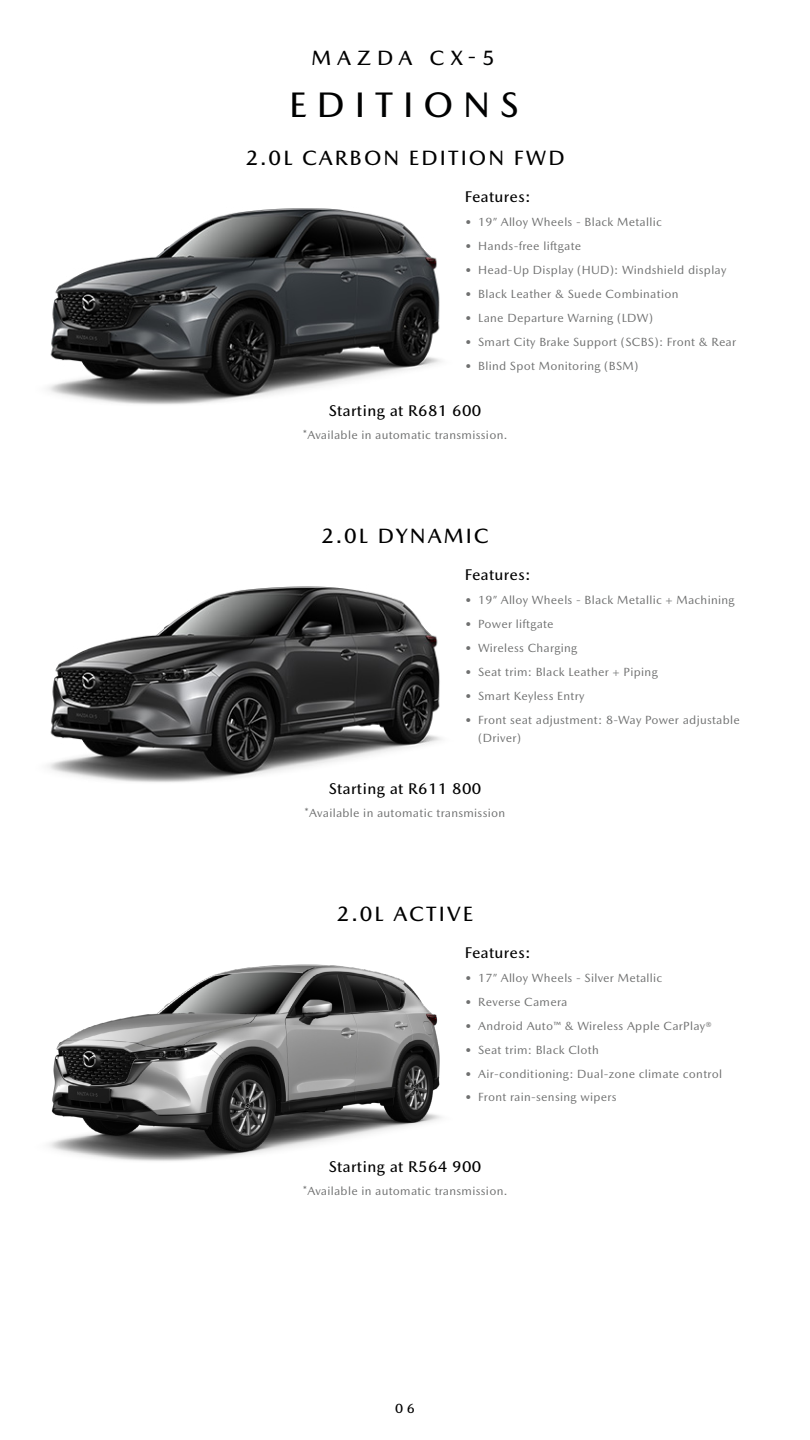
<style>
.page{position:relative;width:810px;height:1440px;background:#fff}
.page>*{position:absolute;margin:0;border:0;box-sizing:border-box;transform-origin:0 0}
.t1{font:500 36px "Mazda Type";letter-spacing:.275em;color:#000101}
.t2{font:500 21px "Mazda Type";letter-spacing:.1em;color:#000}
.t3{font:500 21px "Mazda Type";letter-spacing:.275em;color:#000101}
.t4{font:500 15.75px "Mazda Type";letter-spacing:.025em;color:#000}
.t5{font:500 13.5px "Mazda Type";color:#000}
.t6{font:12px/18px "Mazda Type";letter-spacing:.025em;color:#6f7070}
</style>
<div class="page">
<img style="left:47px;top:586px;width:395px;height:197px">
<img style="left:48px;top:208px;width:393px;height:197px">
<img style="left:49px;top:964px;width:393px;height:197px">
<h2 class="t3" style="left:312px;top:46px;width:185px">MAZDA CX-5</h2>
<h1 class="t1" style="left:289px;top:83px;width:231px">EDITIONS</h1>
<h2 class="t2" style="left:245px;top:145px;width:321px">2.0L CARBON EDITION FWD</h2>
<h3 class="t4" style="left:465px;top:188px;width:67px">Features:</h3>
<p class="t6" style="left:465px;top:213px;width:199px">• 19” Alloy Wheels - Black Metallic</p>
<p class="t6" style="left:465px;top:237px;width:118px">• Hands-free liftgate</p>
<p class="t6" style="left:465px;top:261px;width:263px">• Head-Up Display (HUD): Windshield display</p>
<p class="t6" style="left:465px;top:285px;width:215px">• Black Leather &amp; Suede Combination</p>
<p class="t6" style="left:465px;top:309px;width:190px">• Lane Departure Warning (LDW)</p>
<p class="t6" style="left:465px;top:333px;width:273px">• Smart City Brake Support (SCBS): Front &amp; Rear</p>
<p class="t6" style="left:465px;top:357px;width:175px">• Blind Spot Monitoring (BSM)</p>
<h3 class="t4" style="left:329px;top:401px;width:154px">Starting at R681 600</h3>
<p class="t6" style="left:303px;top:425px;width:206px">*Available in automatic transmission.</p>
<h2 class="t2" style="left:321px;top:523px;width:169px">2.0L DYNAMIC</h2>
<h3 class="t4" style="left:465px;top:566px;width:67px">Features:</h3>
<p class="t6" style="left:465px;top:591px;width:271px">• 19” Alloy Wheels - Black Metallic + Machining</p>
<p class="t6" style="left:465px;top:615px;width:90px">• Power liftgate</p>
<p class="t6" style="left:465px;top:639px;width:114px">• Wireless Charging</p>
<p class="t6" style="left:465px;top:663px;width:195px">• Seat trim: Black Leather + Piping</p>
<p class="t6" style="left:465px;top:687px;width:121px">• Smart Keyless Entry</p>
<p class="t6" style="left:478px;top:711px;width:263px;text-indent:-14px">• Front seat adjustment: 8-Way Power adjustable (Driver)</p>
<h3 class="t4" style="left:329px;top:779px;width:154px">Starting at R611 800</h3>
<p class="t6" style="left:305px;top:803px;width:202px">*Available in automatic transmission</p>
<h2 class="t2" style="left:337px;top:901px;width:138px">2.0L ACTIVE</h2>
<h3 class="t4" style="left:465px;top:944px;width:67px">Features:</h3>
<p class="t6" style="left:465px;top:969px;width:199px">• 17” Alloy Wheels - Silver Metallic</p>
<p class="t6" style="left:465px;top:993px;width:104px">• Reverse Camera</p>
<p class="t6" style="left:465px;top:1017px;width:249px">• Android Auto™ &amp; Wireless Apple CarPlay®</p>
<p class="t6" style="left:465px;top:1041px;width:136px">• Seat trim: Black Cloth</p>
<p class="t6" style="left:465px;top:1065px;width:259px">• Air-conditioning: Dual-zone climate control</p>
<p class="t6" style="left:465px;top:1088px;width:153px">• Front rain-sensing wipers</p>
<h3 class="t4" style="left:329px;top:1157px;width:154px">Starting at R564 900</h3>
<p class="t6" style="left:303px;top:1181px;width:206px">*Available in automatic transmission.</p>
<p class="t5" style="left:395px;top:1400px;width:21px">0 6</p>
</div>
